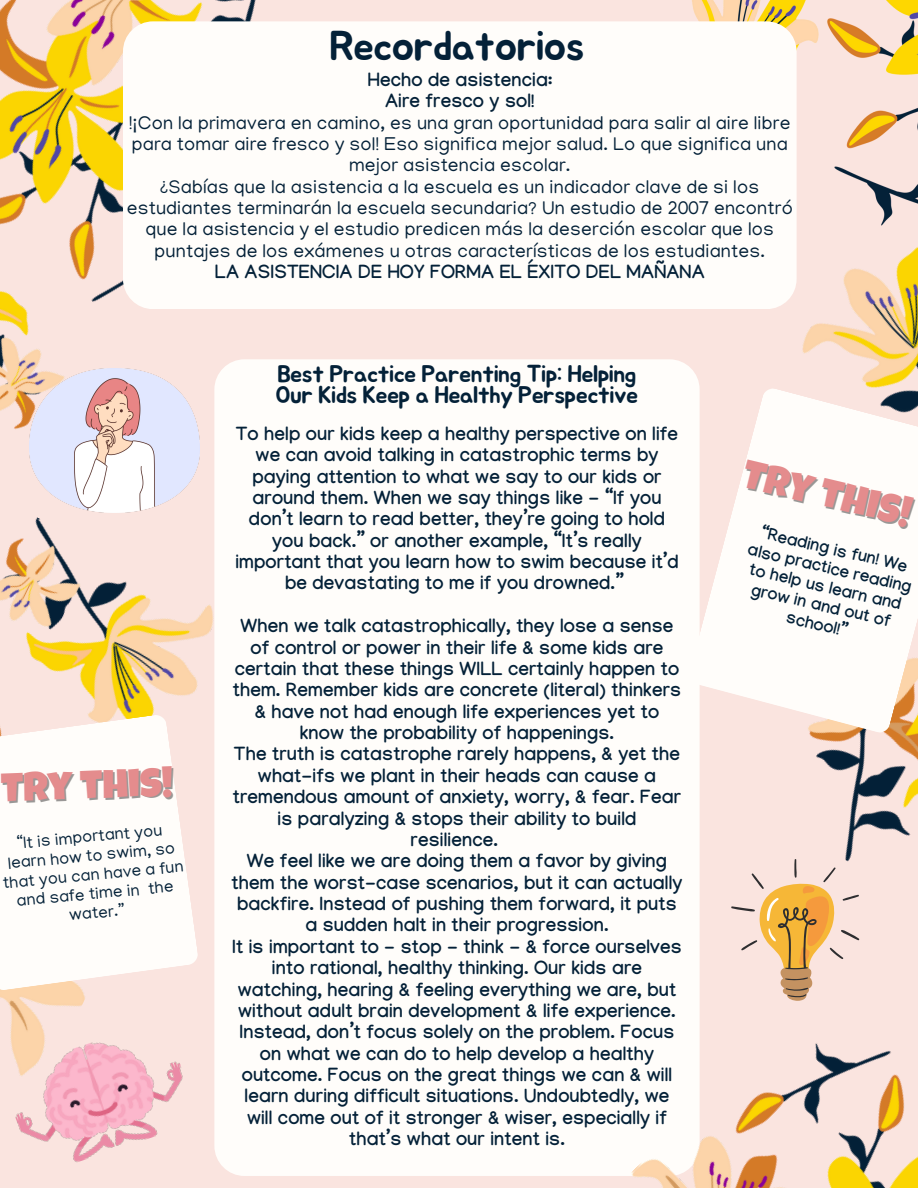
<style>
.page{position:relative;width:918px;height:1188px;background:#fae4df}
.page>*{position:absolute;margin:0;border:0;box-sizing:border-box;transform-origin:0 0}
.t1{font:41.55px "Jua";letter-spacing:-.025em;color:#042138}
.t2{font:40.65px "Luckiest Guy";color:#e48c8d}
.t3{font:24px/21.3px "Jua";letter-spacing:-.025em;color:#042138}
.t4{font:700 19.05px/21.3px "Manjari";letter-spacing:.01em;color:#042138;text-align:center}
.t5{font:19.05px/21.3px "Manjari";letter-spacing:.01em;color:#042138;text-align:center}
.t6{font:16.8px/19px "Manjari";color:#042138;text-align:center}
.t7{font:700 16.8px/19.2px "Manjari";color:#042138;text-align:center}
.s1{font-weight:700}
.s2{font-family:"Noto Sans"}
</style>
<div class="page">
<img style="left:0;top:0;width:256px;height:458px">
<img style="left:809px;top:734px;width:109px;height:125px">
<img style="left:692px;top:0;width:72px;height:21px">
<div style="left:123px;top:21px;width:673px;height:288px;background:#fffdfa;border-radius:30px"></div>
<div style="left:214px;top:359px;width:486px;height:817px;background:#fffdfa;border-radius:30px"></div>
<img style="left:631px;top:859px;width:287px;height:329px">
<img style="left:764px;top:0;width:154px;height:387px">
<svg style="left:699px;top:387px;width:219px;height:347px;fill:#fffdfa"></svg>
<img style="left:0;top:478px;width:215px;height:649px">
<svg style="left:0;top:714px;width:199px;height:277px;background:#fef8f4"></svg>
<svg style="left:731px;top:859px;width:128px;height:142px"></svg>
<img style="left:30px;top:369px;width:170px;height:144px">
<img style="left:1px;top:1018px;width:198px;height:144px">
<h4 class="t1" style="left:329px;top:27px;width:257px">Recordatorios</h4>
<h2 class="t5" style="left:127px;top:72px;width:668px"><span class="s1">Hecho de asistencia:<br>Aire fresco y sol!<br></span>!<span class="s2">¡</span>Con la primavera en camino, es una gran oportunidad para salir al aire libre para tomar aire fresco y sol! Eso significa mejor salud. Lo que significa una mejor asistencia escolar.<br>¿Sabías que la asistencia a la escuela es un indicador clave de si los estudiantes terminarán la escuela secundaria? Un estudio de 2007 encontró que la asistencia y el estudio predicen más la deserción escolar que los puntajes de los exámenes u otras características de los estudiantes.<br><span class="s1">LA ASISTENCIA DE HOY FORMA EL ÉXITO DEL MAÑANA</span></h2>
<p class="t2" style="left:1px;top:773px;width:173px;rotate:-2deg">Try this!</p>
<p class="t6" style="left:-1px;top:837px;width:183px;rotate:-5deg">“It is important you learn how to swim, so that you can have a fun and safe time in the water.”</p>
<p class="t3" style="left:276px;top:364px;width:364px">Best Practice Parenting Tip: Helping<br>Our Kids Keep a Healthy Perspective</p>
<h3 class="t4" style="left:235px;top:426px;width:445px">To help our kids keep a healthy perspective on life we can avoid talking in catastrophic terms by paying attention to what we say to our kids or around them. When we say things like - “If you don’t learn to read better, they’re going to hold you back.” or another example, “It’s really important that you learn how to swim because it’d be devastating to me if you drowned.”</h3>
<p class="t4" style="left:232px;top:619px;width:452px">When we talk catastrophically, they lose a sense of control or power in their life &amp; some kids are certain that these things WILL certainly happen to them. Remember kids are concrete (literal) thinkers &amp; have not had enough life experiences yet to know the probability of happenings.<br>The truth is catastrophe rarely happens, &amp; yet the what-ifs we plant in their heads can cause a tremendous amount of anxiety, worry, &amp; fear. Fear is paralyzing &amp; stops their ability to build<br>resilience.<br>We feel like we are doing them a favor by giving them the worst-case scenarios, but it can actually backfire. Instead of pushing them forward, it puts a sudden halt in their progression.<br>It is important to - stop - think - &amp; force ourselves into rational, healthy thinking. Our kids are watching, hearing &amp; feeling everything we are, but without adult brain development &amp; life experience.<br>Instead, don’t focus solely on the problem. Focus on what we can do to help develop a healthy outcome. Focus on the great things we can &amp; will learn during difficult situations. Undoubtedly, we will come out of it stronger &amp; wiser, especially if that’s what our intent is.</p>
<p class="t2" style="left:747px;top:460px;width:173px;rotate:13deg">Try this!</p>
<p class="t7" style="left:754px;top:524px;width:169px;rotate:13deg">“Reading is fun! We also practice reading to help us learn and grow in and out of school!”</p>
</div>
